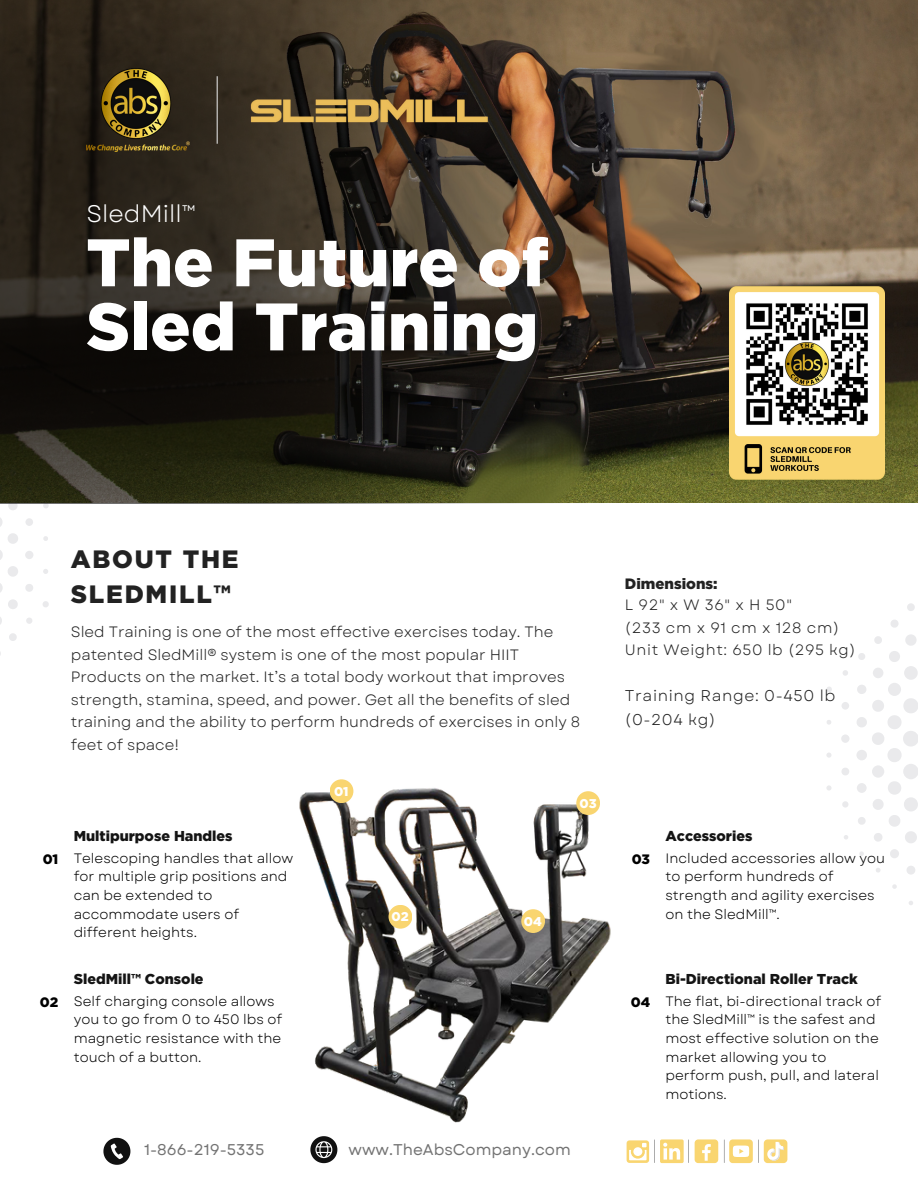
<style>
.page{position:relative;width:918px;height:1188px;background:#fff}
.page>*{position:absolute;margin:0;border:0;box-sizing:border-box;transform-origin:0 0}
.t1{font:900 67.05px/64.2px "Gotham";color:#fff}
.t2{font:900 25.05px/34.8px "Gotham";letter-spacing:.07em;color:#222}
.t3{font:24px "Garet";color:#fff}
.t4{font:15.6px "Garet";color:#737373}
.t5{font:15.6px/23.7px "Garet";letter-spacing:.04em;color:#222}
.t6{font:15px/22.5px "Garet";color:#222}
.t7{font:15px/22.5px "Garet";letter-spacing:.04em;color:#222}
.t8{font:900 15px "Gotham";color:#222}
.t9{font:900 14.4px "Gotham";color:#141414}
.t10{font:13.65px/18.6px "Garet";color:#000}
.t11{font:900 13.65px "Gotham";color:#000}
.t12{font:900 12.75px "Gotham";color:#fff}
.t13{font:9.3px "Poppins";color:#ebbe5a}
.s1{font-family:"Gotham";font-weight:900}
</style>
<div class="page">
<img style="left:653px;top:0;width:265px;height:503px">
<div style="left:903px;top:764px;width:15px;height:15px;background:#eaeaec;border-radius:50%"></div>
<div style="left:872px;top:765px;width:12px;height:13px;background:#eaeaec;border-radius:50%"></div>
<div style="left:856px;top:750px;width:11px;height:11px;background:#f8f8f8;border-radius:50%"></div>
<div style="left:857px;top:783px;width:10px;height:10px;background:#eaeaec;border-radius:50%"></div>
<svg style="left:890px;top:849px;width:9px;height:9px"></svg>
<svg style="left:907px;top:866px;width:8px;height:9px"></svg>
<svg style="left:873px;top:781px;width:45px;height:62px"></svg>
<svg style="left:841px;top:734px;width:9px;height:9px"></svg>
<svg style="left:891px;top:620px;width:8px;height:8px"></svg>
<svg style="left:841px;top:768px;width:8px;height:7px"></svg>
<svg style="left:858px;top:817px;width:8px;height:8px"></svg>
<svg style="left:907px;top:603px;width:8px;height:8px"></svg>
<div style="left:841px;top:702px;width:8px;height:8px;background:#eaeaec;border-radius:50%"></div>
<svg style="left:857px;top:634px;width:61px;height:128px"></svg>
<svg style="left:842px;top:801px;width:6px;height:7px"></svg>
<svg style="left:843px;top:670px;width:5px;height:6px"></svg>
<svg style="left:826px;top:687px;width:6px;height:5px"></svg>
<svg style="left:826px;top:753px;width:5px;height:5px"></svg>
<svg style="left:826px;top:785px;width:5px;height:5px"></svg>
<svg style="left:827px;top:720px;width:4px;height:5px"></svg>
<svg style="left:876px;top:868px;width:4px;height:5px"></svg>
<svg style="left:892px;top:884px;width:5px;height:5px"></svg>
<svg style="left:909px;top:901px;width:4px;height:4px"></svg>
<svg style="left:844px;top:835px;width:4px;height:4px"></svg>
<svg style="left:859px;top:851px;width:5px;height:5px"></svg>
<img style="left:0;top:0;width:653px;height:503px">
<img style="left:299px;top:780px;width:312px;height:384px">
<div style="left:576px;top:791px;width:24px;height:24px;background:#f9d570;border-radius:50%"></div>
<div style="left:521px;top:909px;width:24px;height:24px;background:#f9d570;border-radius:50%"></div>
<div style="left:330px;top:779px;width:23px;height:24px;background:#f9d570;border-radius:50%"></div>
<svg style="left:0;top:617px;width:2px;height:7px"></svg>
<svg style="left:0;top:484px;width:2px;height:11px"></svg>
<svg style="left:0;top:518px;width:18px;height:91px"></svg>
<svg style="left:8px;top:501px;width:10px;height:9px"></svg>
<svg style="left:25px;top:551px;width:8px;height:8px"></svg>
<svg style="left:25px;top:584px;width:8px;height:8px"></svg>
<svg style="left:9px;top:633px;width:8px;height:8px"></svg>
<div style="left:25px;top:518px;width:8px;height:8px;background:#eaeaec;border-radius:50%"></div>
<svg style="left:9px;top:469px;width:7px;height:7px"></svg>
<svg style="left:26px;top:618px;width:6px;height:6px"></svg>
<svg style="left:43px;top:601px;width:6px;height:6px"></svg>
<svg style="left:26px;top:486px;width:6px;height:6px"></svg>
<svg style="left:43px;top:503px;width:6px;height:5px"></svg>
<svg style="left:43px;top:569px;width:5px;height:5px"></svg>
<svg style="left:43px;top:536px;width:5px;height:5px"></svg>
<div style="left:389px;top:905px;width:23px;height:24px;background:#f9d570;border-radius:50%"></div>
<img style="left:86px;top:69px;width:100px;height:82px">
<hr style="left:217px;top:76px;width:1px;height:68px;background:#d9d9d9">
<img style="left:237px;top:88px;width:267px;height:43px">
<svg style="left:103px;top:1138px;width:27px;height:27px"></svg>
<svg style="left:627px;top:1140px;width:22px;height:23px"></svg>
<div style="left:660px;top:1139px;width:24px;height:24px;background:#f9d570;border-radius:2px"></div>
<svg style="left:663px;top:1143px;width:17px;height:17px"></svg>
<svg style="left:724px;top:1139px;width:29px;height:24px"></svg>
<svg style="left:688px;top:1140px;width:1px;height:23px"></svg>
<div style="left:695px;top:1139px;width:23px;height:24px;background:#f9d570;border-radius:4px"></div>
<svg style="left:702px;top:1144px;width:9px;height:17px"></svg>
<svg style="left:763px;top:1139px;width:24px;height:24px"></svg>
<svg style="left:310px;top:1136px;width:27px;height:27px"></svg>
<img style="left:729px;top:282px;width:155px;height:202px">
<p class="t13" style="left:186px;top:138px;width:6px">®</p>
<h3 class="t3" style="left:87px;top:196px;width:110px">SledMill™</h3>
<h1 class="t1" style="left:86px;top:229px;width:464px">The Future of<br>Sled Training</h1>
<h2 class="t2" style="left:71px;top:541px;width:169px">ABOUT THE<br>SLEDMILL™</h2>
<p class="t6" style="left:71px;top:621px;width:511px">Sled Training is one of the most effective exercises today. The patented SledMill® system is one of the most popular HIIT Products on the market. It’s a total body workout that improves strength, stamina, speed, and power. Get all the benefits of sled training and the ability to perform hundreds of exercises in only 8 feet of space!</p>
<p class="t9" style="left:74px;top:827px;width:160px">Multipurpose Handles</p>
<p class="t10" style="left:74px;top:849px;width:221px;text-indent:-31px"><span class="s1">01</span> Telescoping handles that allow for multiple grip positions and can be extended to accommodate users of different heights.</p>
<p class="t11" style="left:40px;top:994px;width:20px">02</p>
<p class="t9" style="left:74px;top:970px;width:131px">SledMill™ Console</p>
<p class="t10" style="left:74px;top:992px;width:210px">Self charging console allows you to go from 0 to 450 lbs of magnetic resistance with the touch of a button.</p>
<p class="t12" style="left:334px;top:784px;width:16px">01</p>
<p class="t12" style="left:392px;top:909px;width:19px">02</p>
<p class="t12" style="left:579px;top:796px;width:19px">03</p>
<p class="t12" style="left:524px;top:914px;width:20px">04</p>
<p class="t4" style="left:144px;top:1139px;width:122px">1-866-219-5335</p>
<p class="t4" style="left:349px;top:1139px;width:224px">www.TheAbsCompany.com</p>
<p class="t8" style="left:625px;top:575px;width:94px">Dimensions:</p>
<p class="t7" style="left:625px;top:594px;width:232px">L92"xW36"xH50"<br>(233 cm x 91 cm x 128 cm)<br>Unit Weight: 650 lb (295 kg)</p>
<p class="t5" style="left:625px;top:684px;width:212px">Training Range: 0-450 lb (0-204 kg)</p>
<p class="t11" style="left:632px;top:851px;width:20px">03</p>
<p class="t9" style="left:665px;top:827px;width:88px">Accessories</p>
<p class="t10" style="left:665px;top:849px;width:221px">Included accessories allow you to perform hundreds of strength and agility exercises on the SledMill™.</p>
<p class="t11" style="left:631px;top:994px;width:21px">04</p>
<p class="t9" style="left:665px;top:970px;width:194px">Bi-Directional Roller Track</p>
<p class="t10" style="left:665px;top:992px;width:217px">The flat, bi-directional track of the SledMill™ is the safest and most effective solution on the market allowing you to perform push, pull, and lateral motions.</p>
</div>
